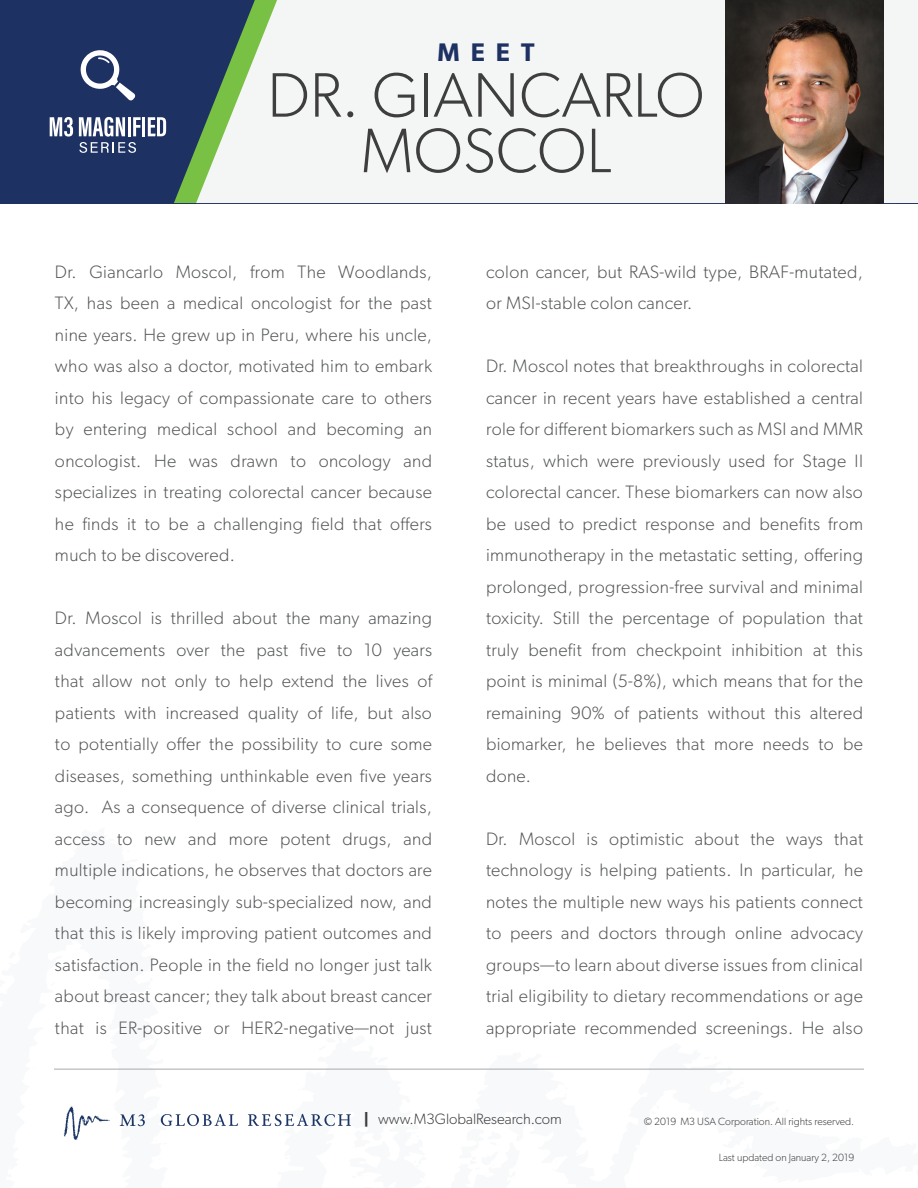
<style>
.page{position:relative;width:918px;height:1188px;background:#fff}
.page>*{position:absolute;margin:0;border:0;box-sizing:border-box;transform-origin:0 0}
.t1{font:300 63px/55.5px "Gibson";color:#3e3e3f;text-align:center}
.t2{font:600 25.5px "Gibson";color:#1e3163}
.t3{font:300 18px/31.5px "Gibson";letter-spacing:.02em;color:#545557;text-align:justify}
.t4{font:300 15px "Gibson";color:#3e3e3f}
.t5{font:300 10.5px "Gibson";color:#3e3e3f}
.s1{font-weight:700}
</style>
<div class="page">
<hr style="left:54px;top:1069px;width:810px;height:1px;background:#a8a9ad">
<svg style="left:248px;top:1114px;width:103px;height:12px"></svg>
<svg style="left:161px;top:1114px;width:77px;height:12px"></svg>
<svg style="left:64px;top:1107px;width:46px;height:33px"></svg>
<svg style="left:120px;top:1114px;width:25px;height:12px"></svg>
<div style="left:0;top:0;width:918px;height:203px;background:#1e3163"></div>
<svg style="left:174px;top:148px;width:22px;height:55px"></svg>
<svg style="left:50px;top:117px;width:23px;height:20px"></svg>
<hr style="left:142px;top:117px;width:3px;height:19px;background:#fff">
<svg style="left:148px;top:117px;width:18px;height:19px"></svg>
<svg style="left:79px;top:117px;width:62px;height:36px"></svg>
<svg style="left:80px;top:50px;width:56px;height:51px"></svg>
<svg style="left:196px;top:0;width:722px;height:203px;background:#e6ebe8"></svg>
<img style="left:726px;top:0;width:157px;height:203px">
<h2 class="t2" style="left:438px;top:37px;width:98px">MEET</h2>
<h1 class="t1" style="left:267px;top:67px;width:439px">DR. GIANCARLO<br>MOSCOL</h1>
<p class="t3" style="left:55px;top:256px;width:379px">Dr. Giancarlo Moscol, from The Woodlands, TX, has been a medical oncologist for the past nine years. He grew up in Peru, where his uncle, who was also a doctor, motivated him to embark into his legacy of compassionate care to others by entering medical school and becoming an oncologist. He was drawn to oncology and specializes in treating colorectal cancer because he finds it to be a challenging field that offers much to be discovered.</p>
<p class="t3" style="left:55px;top:602px;width:379px">Dr. Moscol is thrilled about the many amazing advancements over the past five to 10 years that allow not only to help extend the lives of patients with increased quality of life, but also to potentially offer the possibility to cure some diseases, something unthinkable even five years ago. As a consequence of diverse clinical trials, access to new and more potent drugs, and multiple indications, he observes that doctors are becoming increasingly sub-specialized now, and that this is likely improving patient outcomes and satisfaction. People in the field no longer just talk about breast cancer; they talk about breast cancer that is ER-positive or HER2-negative—not just</p>
<p class="t3" style="left:486px;top:256px;width:379px">colon cancer, but RAS-wild type, BRAF-mutated, or MSI-stable colon cancer.</p>
<p class="t3" style="left:486px;top:350px;width:379px">Dr. Moscol notes that breakthroughs in colorectal cancer in recent years have established a central role for different biomarkers such as MSI and MMR status, which were previously used for Stage II colorectal cancer. These biomarkers can now also be used to predict response and benefits from immunotherapy in the metastatic setting, offering prolonged, progression-free survival and minimal toxicity. Still the percentage of population that truly benefit from checkpoint inhibition at this point is minimal (5-8%), which means that for the remaining 90% of patients without this altered biomarker, he believes that more needs to be done.</p>
<p class="t3" style="left:486px;top:823px;width:379px">Dr. Moscol is optimistic about the ways that technology is helping patients. In particular, he notes the multiple new ways his patients connect to peers and doctors through online advocacy groups—to learn about diverse issues from clinical trial eligibility to dietary recommendations or age appropriate recommended screenings. He also</p>
<p class="t4" style="left:363px;top:1110px;width:200px"><span class="s1">|</span> www.M3GlobalResearch.com</p>
<p class="t5" style="left:644px;top:1115px;width:212px">© 2019 M3 USA Corporation. All rights reserved.</p>
<p class="t5" style="left:719px;top:1151px;width:137px">Last updated on January 2, 2019</p>
</div>
